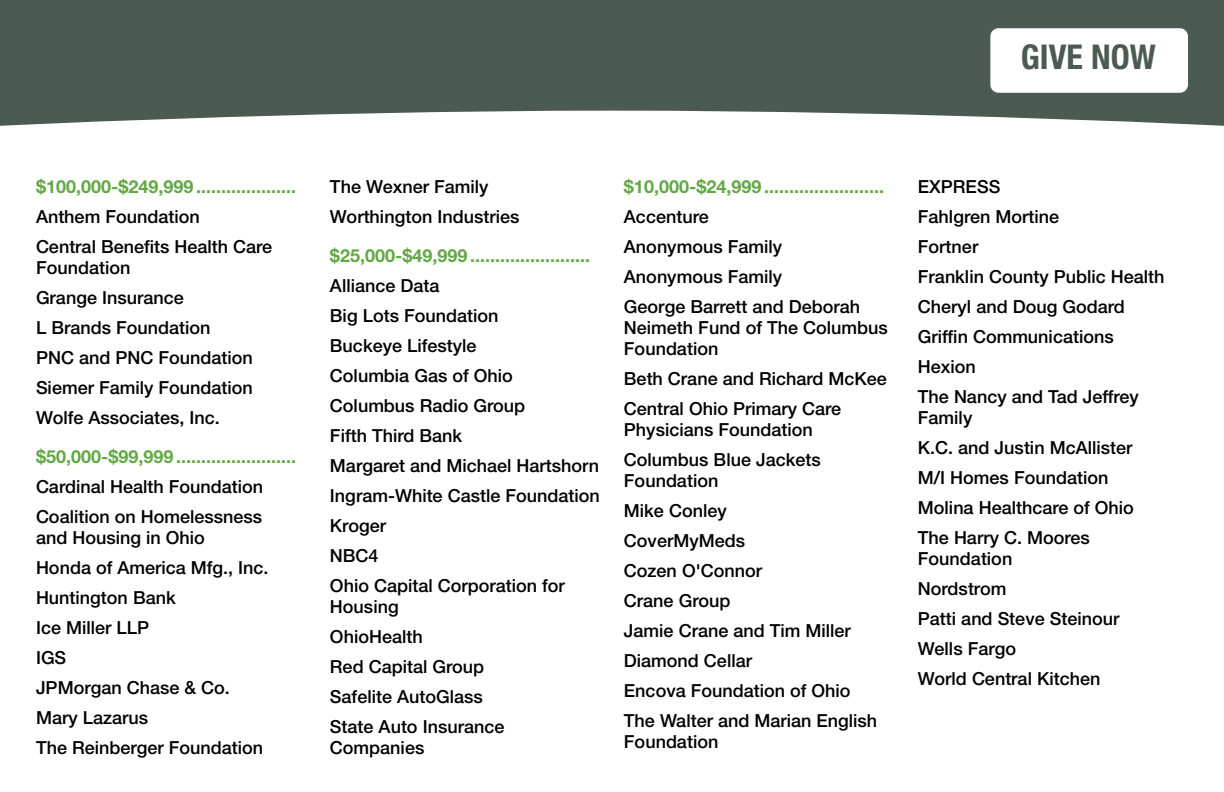
<style>
.page{position:relative;width:1224px;height:792px;background:#fff}
.page>*{position:absolute;margin:0;border:0;box-sizing:border-box;transform-origin:0 0}
.t1{font:700 condensed 34.2px "Helvetica Neue LT Std";color:#4c5b52}
.t2{font:500 18px/30px "Helvetica Neue LT Std";color:#000}
.t3{font:700 18px "Helvetica Neue LT Std";color:#62a844}
</style>
<div class="page">
<svg style="left:0;top:0;width:1224px;height:126px;background:#5b6960"></svg>
<div style="left:990px;top:28px;width:198px;height:65px;background:#fff;border-radius:8px"></div>
<h1 class="t1" style="left:1021px;top:36px;width:136px">GIVE NOW</h1>
<p class="t3" style="left:36px;top:175px;width:262px">$100,000-$249,999 ....................</p>
<p class="t2" style="left:36px;top:201px;width:238px">Anthem Foundation<br>Central Benefits Health Care</p>
<p class="t2" style="left:36px;top:252px;width:218px">Foundation<br>Grange Insurance<br>L Brands Foundation<br>PNC and PNC Foundation<br>Siemer Family Foundation<br>Wolfe Associates, Inc.</p>
<p class="t3" style="left:36px;top:445px;width:262px">$50,000-$99,999 ........................</p>
<p class="t2" style="left:36px;top:471px;width:229px">Cardinal Health Foundation<br>Coalition on Homelessness</p>
<p class="t2" style="left:36px;top:522px;width:234px">and Housing in Ohio<br>Honda of America Mfg., Inc.<br>Huntington Bank<br>Ice Miller LLP<br>IGS<br>JPMorgan Chase &amp; Co.<br>Mary Lazarus<br>The Reinberger Foundation</p>
<p class="t2" style="left:330px;top:171px;width:191px">The Wexner Family<br>Worthington Industries</p>
<p class="t3" style="left:330px;top:244px;width:262px">$25,000-$49,999 ........................</p>
<p class="t2" style="left:330px;top:270px;width:271px">Alliance Data<br>Big Lots Foundation<br>Buckeye Lifestyle<br>Columbia Gas of Ohio<br>Columbus Radio Group<br>Fifth Third Bank<br>Margaret and Michael Hartshorn<br>Ingram-White Castle Foundation<br>Kroger<br>NBC4<br>Ohio Capital Corporation for</p>
<p class="t2" style="left:330px;top:591px;width:176px">Housing<br>OhioHealth<br>Red Capital Group<br>Safelite AutoGlass<br>State Auto Insurance</p>
<p class="t2" style="left:330px;top:732px;width:96px">Companies</p>
<p class="t3" style="left:624px;top:176px;width:262px">$10,000-$24,999 ........................</p>
<p class="t2" style="left:624px;top:201px;width:238px">Accenture<br>Anonymous Family<br>Anonymous Family<br>George Barrett and Deborah</p>
<p class="t2" style="left:624px;top:317px;width:265px;line-height:21px">Neimeth Fund of The Columbus<br>Foundation</p>
<p class="t2" style="left:624px;top:364px;width:264px">Beth Crane and Richard McKee<br>Central Ohio Primary Care</p>
<p class="t2" style="left:624px;top:415px;width:198px">Physicians Foundation<br>Columbus Blue Jackets</p>
<p class="t2" style="left:624px;top:466px;width:255px">Foundation<br>Mike Conley<br>CoverMyMeds<br>Cozen O'Connor<br>Crane Group<br>Jamie Crane and Tim Miller<br>Diamond Cellar<br>Encova Foundation of Ohio<br>The Walter and Marian English</p>
<p class="t2" style="left:624px;top:727px;width:96px">Foundation</p>
<p class="t2" style="left:918px;top:172px;width:248px">EXPRESS<br>Fahlgren Mortine<br>Fortner<br>Franklin County Public Health<br>Cheryl and Doug Godard<br>Griffin Communications<br>Hexion<br>The Nancy and Tad Jeffrey</p>
<p class="t2" style="left:918px;top:403px;width:217px">Family<br>K.C. and Justin McAllister<br>M/I Homes Foundation<br>Molina Healthcare of Ohio<br>The Harry C. Moores</p>
<p class="t2" style="left:918px;top:544px;width:203px">Foundation<br>Nordstrom<br>Patti and Steve Steinour<br>Wells Fargo<br>World Central Kitchen</p>
</div>
